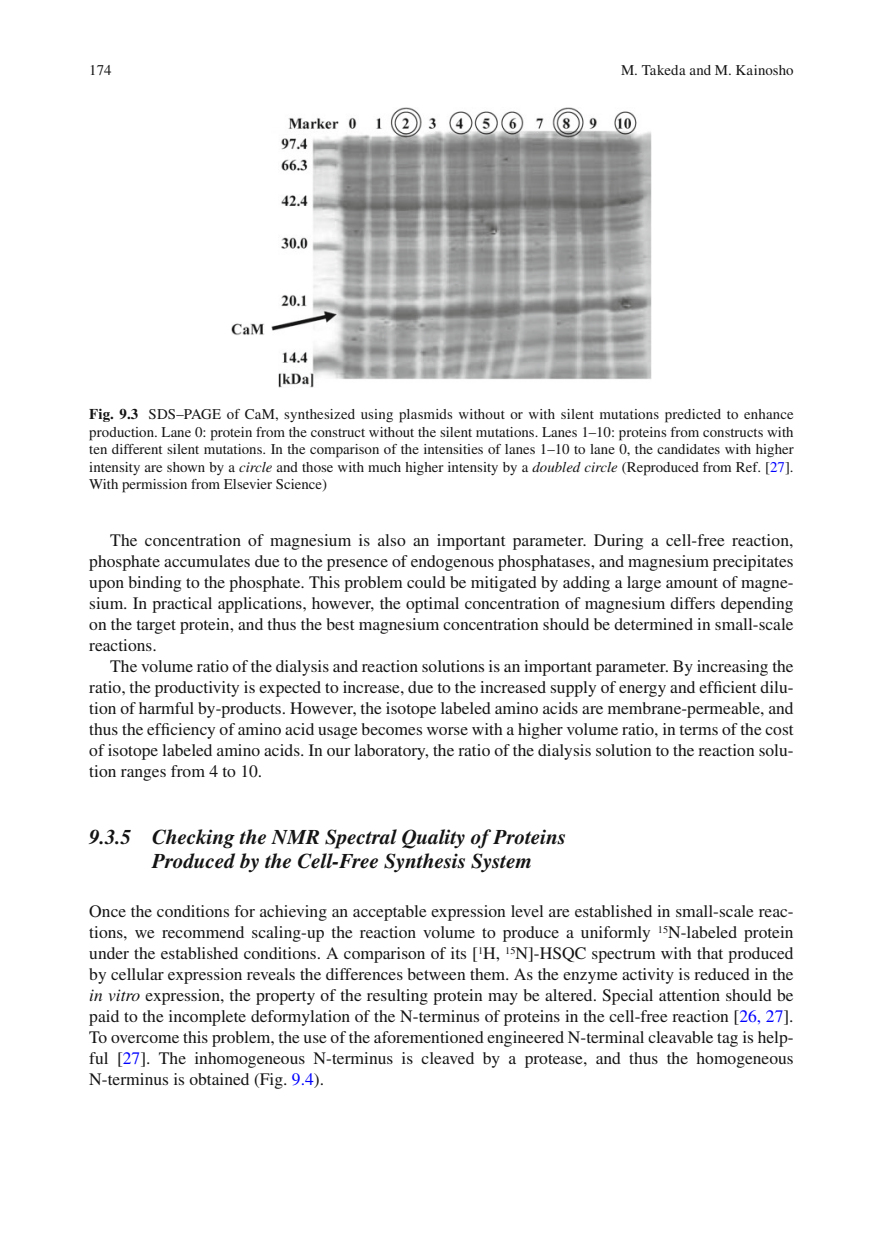
<style>
.page{position:relative;width:883px;height:1260px;background:#fff}
.page>*{position:absolute;margin:0;border:0;box-sizing:border-box;transform-origin:0 0}
.t1{font:italic 700 21px/24.5px "Times";color:#131413}
.t2{font:17.5px/21px "Times";color:#131413;text-align:justify}
.t3{font:14.88px/17.5px "Times";color:#131413;text-align:justify}
.s1{font-weight:700}
.s2{font-style:italic}
.s3{color:#00f}
</style>
<div class="page">
<img style="left:231px;top:107px;width:420px;height:281px">
<p class="t3" style="left:89px;top:63px;width:24px">174</p>
<p class="t3" style="left:621px;top:63px;width:174px">M. Takeda and M. Kainosho</p>
<p class="t3" style="left:89px;top:407px;width:706px"><span class="s1">Fig. 9.3</span> SDS–PAGE of CaM, synthesized using plasmids without or with silent mutations predicted to enhance production. Lane 0: protein from the construct without the silent mutations. Lanes 1–10: proteins from constructs with ten different silent mutations. In the comparison of the intensities of lanes 1–10 to lane 0, the candidates with higher intensity are shown by a <span class="s2">circle</span> and those with much higher intensity by a <span class="s2">doubled circle</span> (Reproduced from Ref. [ <span class="s3">27</span> ] .<br>With permission from Elsevier Science)</p>
<p class="t2" style="left:89px;top:532px;width:706px;text-indent:21px">The concentration of magnesium is also an important parameter. During a cell-free reaction, phosphate accumulates due to the presence of endogenous phosphatases, and magnesium precipitates upon binding to the phosphate. This problem could be mitigated by adding a large amount of magne&shy;sium. In practical applications, however, the optimal concentration of magnesium differs depending on the target protein, and thus the best magnesium concentration should be determined in small-scale reactions.</p>
<p class="t2" style="left:89px;top:658px;width:706px;text-indent:21px">The volume ratio of the dialysis and reaction solutions is an important parameter. By increasing the ratio, the productivity is expected to increase, due to the increased supply of energy and ef fi cient dilu&shy;tion of harmful by-products. However, the isotope labeled amino acids are membrane-permeable, and thus the ef fi ciency of amino acid usage becomes worse with a higher volume ratio, in terms of the cost of isotope labeled amino acids. In our laboratory, the ratio of the dialysis solution to the reaction solu&shy;tion ranges from 4 to 10.</p>
<p class="t1" style="left:152px;top:826px;width:415px;text-indent:-63px">9.3.5 Checking the NMR Spectral Quality of Proteins<br>Produced by the Cell-Free Synthesis System</p>
<p class="t2" style="left:89px;top:903px;width:706px">Once the conditions for achieving an acceptable expression level are established in small-scale reac&shy;tions, we recommend scaling-up the reaction volume to produce a uniformly <sup>15</sup> N-labeled protein under the established conditions. A comparison of its [ <sup>1</sup> H, <sup>15</sup> N]-HSQC spectrum with that produced by cellular expression reveals the differences between them. As the enzyme activity is reduced in the <span class="s2">in vitro</span> expression, the property of the resulting protein may be altered. Special attention should be paid to the incomplete deformylation of the N-terminus of proteins in the cell-free reaction [ <span class="s3">26, 27</span> ] .<br>To overcome this problem, the use of the aforementioned engineered N-terminal cleavable tag is help&shy;ful [ <span class="s3">27</span> ] . The inhomogeneous N-terminus is cleaved by a protease, and thus the homogeneous N-terminus is obtained (Fig. <span class="s3">9.4</span> ).</p>
</div>
